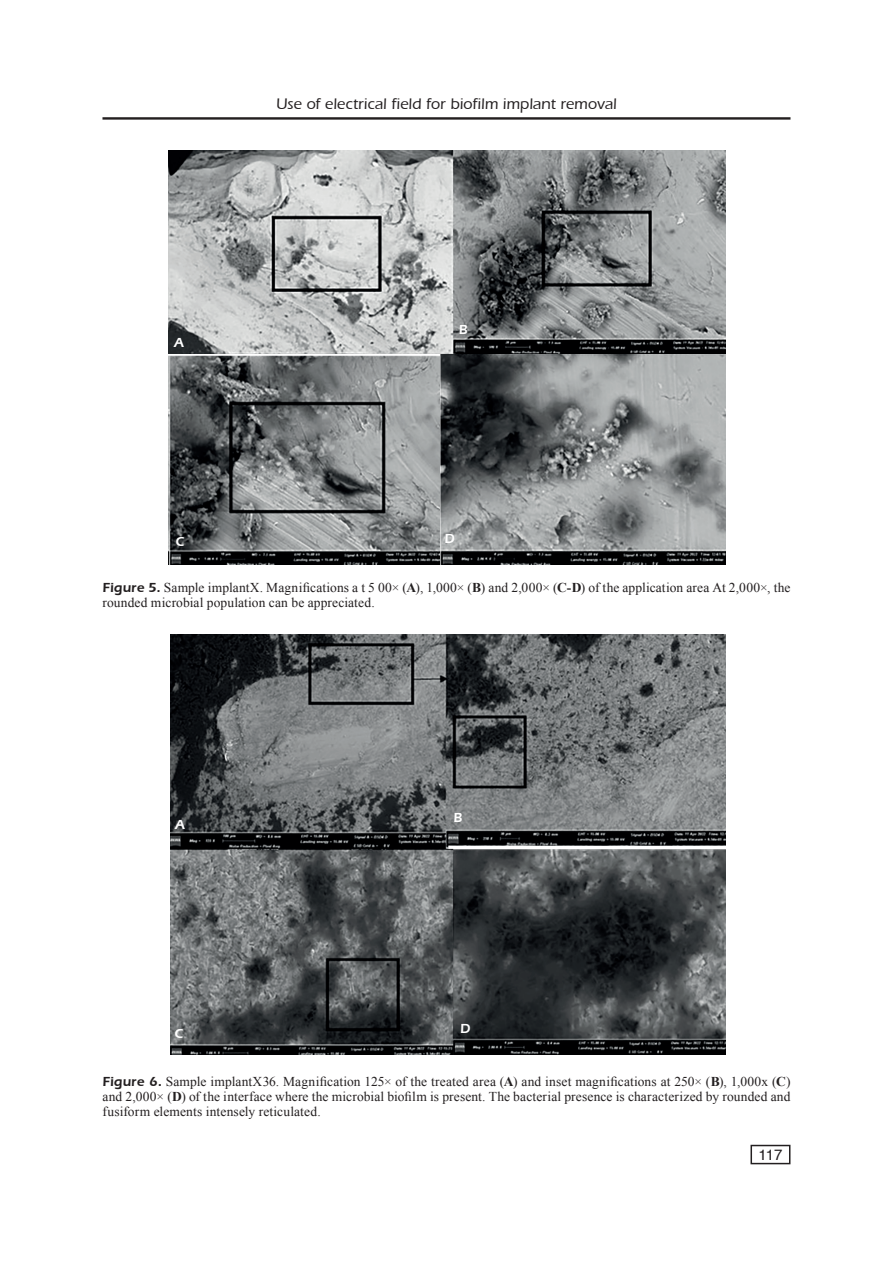
<style>
.page{position:relative;width:893px;height:1263px;background:#fff}
.page>*{position:absolute;margin:0;border:0;box-sizing:border-box;transform-origin:0 0}
.t1{font:500 15.75px "Eras";color:#231f20}
.t2{font:15px "Helvetica";color:#231f20}
.t3{font:13.5px/15px "Times New Roman";letter-spacing:.01em;color:#231f20}
.t4{font:13.5px "Eras Demi";color:#fff}
.s1{font-family:"Eras Demi"}
.s2{font-weight:700}
</style>
<div class="page">
<hr style="left:102px;top:117px;width:688px;height:3px;background:#231f20">
<div style="left:750px;top:1145px;width:40px;height:19px;border:2px solid #231f20"></div>
<img style="left:168px;top:150px;width:557px;height:414px">
<img style="left:170px;top:635px;width:556px;height:420px">
<p class="t1" style="left:276px;top:95px;width:342px">Use of electrical field for biofilm implant removal</p>
<p class="t4" style="left:174px;top:335px;width:11px">A</p>
<p class="t4" style="left:459px;top:321px;width:10px">B</p>
<p class="t4" style="left:176px;top:533px;width:10px">C</p>
<p class="t4" style="left:445px;top:531px;width:12px">D</p>
<p class="t3" style="left:102px;top:579px;width:689px"><span class="s1">Figure 5.</span> Sample implantX. Magnifications a t 5 00× (<span class="s2">A</span>), 1,000× (<span class="s2">B</span>) and 2,000× (<span class="s2">C-D</span>) of the application area At 2,000×, the rounded microbial population can be appreciated.</p>
<p class="t4" style="left:175px;top:816px;width:11px">A</p>
<p class="t4" style="left:453px;top:809px;width:10px">B</p>
<p class="t4" style="left:175px;top:1025px;width:10px">C</p>
<p class="t4" style="left:460px;top:1021px;width:12px">D</p>
<p class="t3" style="left:102px;top:1073px;width:689px;text-align:justify"><span class="s1">Figure 6.</span> Sample implantX36. Magnification 125× of the treated area (<span class="s2">A</span>) and inset magnifications at 250× (<span class="s2">B</span>), 1,000x (<span class="s2">C</span>) and 2,000× (<span class="s2">D</span>) of the interface where the microbial biofilm is present. The bacterial presence is characterized by rounded and fusiform elements intensely reticulated.</p>
<p class="t2" style="left:758px;top:1143px;width:25px">117</p>
</div>
